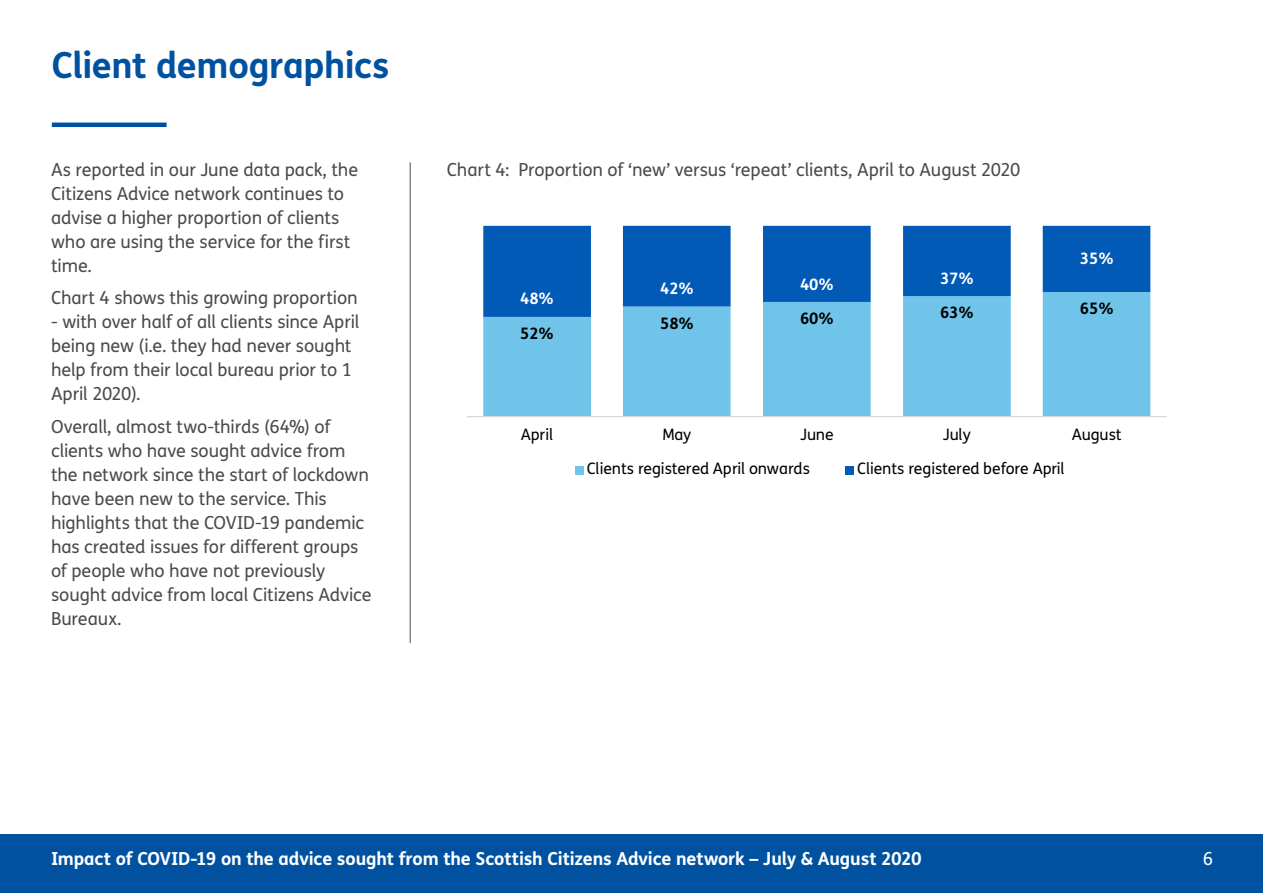
<style>
.page{position:relative;width:1263px;height:893px;background:#fff}
.page>*{position:absolute;margin:0;border:0;box-sizing:border-box;transform-origin:0 0}
.t1{font:700 36px "FS Me";letter-spacing:-.01em;color:#0052a1}
.t2{font:18px/24px "FS Me";letter-spacing:-.005em;color:#4a4a49}
.t3{font:700 18px "FS Me";letter-spacing:-.005em;color:#fff}
.t4{font:18px "FS Me";color:#fff}
.t5{font:15.75px "FS Me";letter-spacing:-.01em;color:#000}
.t6{font:700 15.75px "FS Me";letter-spacing:-.01em;color:#000}
.t7{font:700 15.75px "FS Me";letter-spacing:-.01em;color:#fff}
</style>
<div class="page">
<hr style="left:410px;top:162px;width:1px;height:481px;background:#4a4a49">
<div style="left:0;top:834px;width:1263px;height:59px;background:#0052a1"></div>
<hr style="left:52px;top:123px;width:115px;height:4px;background:#0052a1">
<svg style="left:483px;top:317px;width:667px;height:99px;fill:#70c4e9"></svg>
<svg style="left:483px;top:226px;width:667px;height:91px;fill:#005ab6"></svg>
<hr style="left:467px;top:416px;width:700px;height:1px;background:#d9d9d9">
<div style="left:575px;top:466px;width:8px;height:8px;background:#70c4e9"></div>
<div style="left:845px;top:466px;width:9px;height:8px;background:#005ab6"></div>
<h1 class="t1" style="left:52px;top:37px;width:339px">Client demographics</h1>
<p class="t2" style="left:51px;top:157px;width:309px">As reported in our June data pack, the<br>Citizens Advice network continues to advise a higher proportion of clients who are using the service for the first time.</p>
<p class="t2" style="left:51px;top:286px;width:308px">Chart 4 shows this growing proportion</p>
<p class="t2" style="left:51px;top:310px;width:310px">- with over half of all clients since April being new (i.e. they had never sought help from their local bureau prior to 1<br>April 2020).</p>
<p class="t2" style="left:51px;top:414px;width:322px">Overall, almost two-thirds (64%) of clients who have sought advice from the network since the start of lockdown have been new to the service. This highlights that the COVID-19 pandemic has created issues for different groups of people who have not previously sought advice from local Citizens Advice Bureaux.</p>
<p class="t2" style="left:447px;top:157px;width:575px">Chart 4: Proportion of ‘new’ versus ‘repeat’ clients, April to August 2020</p>
<p class="t7" style="left:1080px;top:246px;width:35px">35%</p>
<p class="t7" style="left:520px;top:287px;width:35px">48%</p>
<p class="t6" style="left:520px;top:321px;width:35px">52%</p>
<p class="t7" style="left:660px;top:277px;width:35px">42%</p>
<p class="t7" style="left:800px;top:272px;width:35px">40%</p>
<p class="t7" style="left:940px;top:266px;width:35px">37%</p>
<p class="t6" style="left:660px;top:311px;width:35px">58%</p>
<p class="t6" style="left:800px;top:306px;width:35px">60%</p>
<p class="t6" style="left:940px;top:300px;width:35px">63%</p>
<p class="t6" style="left:1080px;top:296px;width:35px">65%</p>
<p class="t5" style="left:521px;top:424px;width:34px">April</p>
<p class="t5" style="left:662px;top:424px;width:30px">May</p>
<p class="t5" style="left:800px;top:424px;width:35px">June</p>
<p class="t5" style="left:943px;top:424px;width:29px">July</p>
<p class="t5" style="left:1072px;top:424px;width:51px">August</p>
<p class="t5" style="left:587px;top:458px;width:224px">Clients registered April onwards</p>
<p class="t5" style="left:857px;top:458px;width:209px">Clients registered before April</p>
<p class="t3" style="left:51px;top:845px;width:872px">Impact of COVID-19 on the advice sought from the Scottish Citizens Advice network – July &amp; August 2020</p>
<p class="t4" style="left:1203px;top:846px;width:12px">6</p>
</div>
